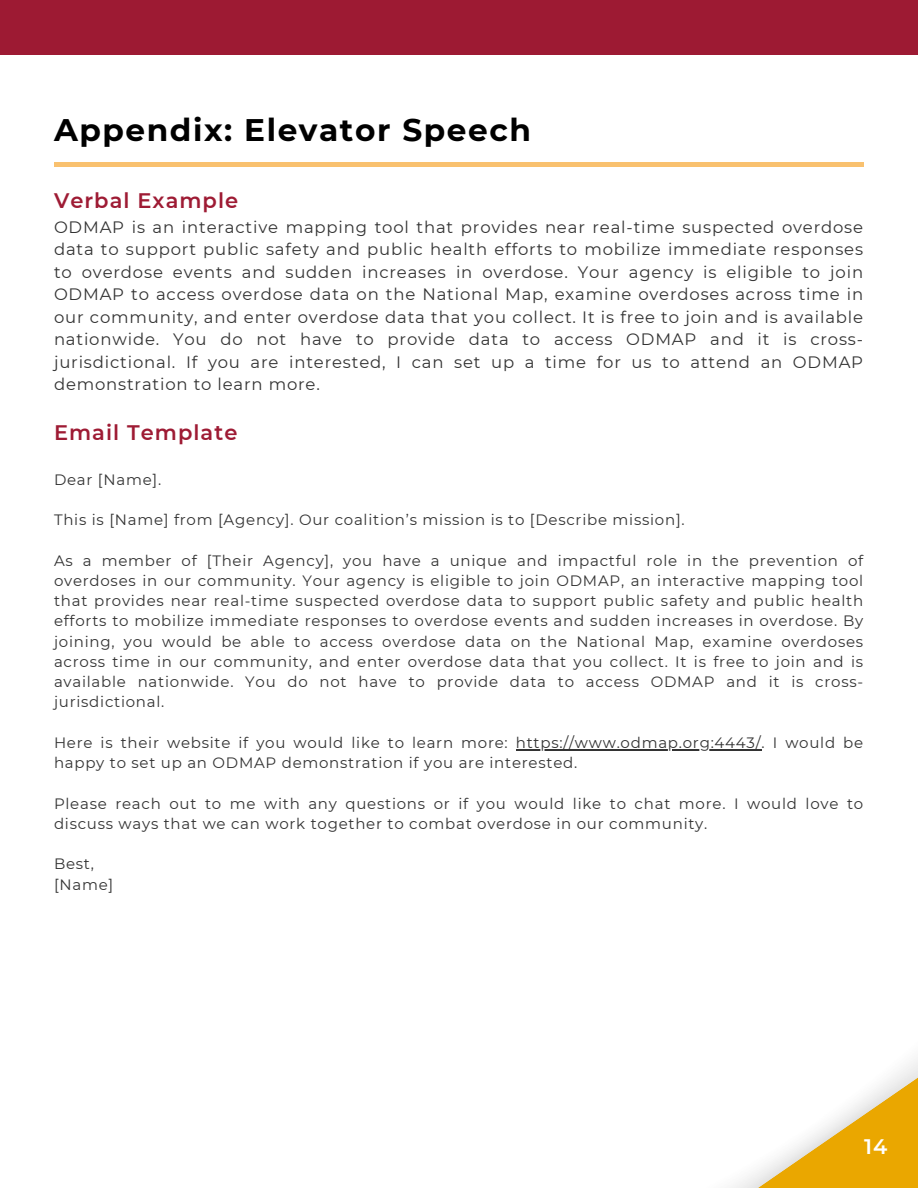
<style>
.page{position:relative;width:918px;height:1188px;background:#fff}
.page>*{position:absolute;margin:0;border:0;box-sizing:border-box;transform-origin:0 0}
.t1{font:700 31.2px "Montserrat";letter-spacing:.05em;color:#000}
.t2{font:600 21px "Montserrat";letter-spacing:.05em;color:#9e1b34}
.t3{font:600 21px "Montserrat";color:#fff}
.t4{font:16.5px/22.5px "Montserrat";letter-spacing:.05em;color:#333;text-align:justify}
.t5{font:15px/20.2px "Montserrat";letter-spacing:.05em;color:#333;text-align:justify}
</style>
<div class="page">
<div style="left:0;top:0;width:918px;height:55px;background:#9d1a33"></div>
<hr style="left:54px;top:162px;width:810px;height:4px;background:#f9c16f">
<hr style="left:516px;top:749px;width:246px;height:1px;background:#333">
<svg style="left:732px;top:1059px;width:186px;height:129px"></svg>
<p class="t1" style="left:54px;top:111px;width:478px">Appendix: Elevator Speech</p>
<p class="t2" style="left:54px;top:188px;width:186px">Verbal Example</p>
<h1 class="t4" style="left:54px;top:215px;width:811px">ODMAP is an interactive mapping tool that provides near real-time suspected overdose data to support public safety and public health efforts to mobilize immediate responses to overdose events and sudden increases in overdose. Your agency is eligible to join ODMAP to access overdose data on the National Map, examine overdoses across time in our community, and enter overdose data that you collect. It is free to join and is available nationwide. You do not have to provide data to access ODMAP and it is cross&shy;jurisdictional. If you are interested, I can set up a time for us to attend an ODMAP demonstration to learn more.</h1>
<p class="t2" style="left:54px;top:419px;width:185px">Email Template</p>
<p class="t5" style="left:54px;top:469px;width:109px">Dear [Name].</p>
<p class="t5" style="left:54px;top:510px;width:632px">This is [Name] from [Agency]. Our coalition’s mission is to [Describe mission].</p>
<h2 class="t5" style="left:54px;top:550px;width:811px">As a member of [Their Agency], you have a unique and impactful role in the prevention of overdoses in our community. Your agency is eligible to join ODMAP, an interactive mapping tool that provides near real-time suspected overdose data to support public safety and public health efforts to mobilize immediate responses to overdose events and sudden increases in overdose. By joining, you would be able to access overdose data on the National Map, examine overdoses across time in our community, and enter overdose data that you collect. It is free to join and is available nationwide. You do not have to provide data to access ODMAP and it is cross&shy;jurisdictional.</h2>
<p class="t5" style="left:54px;top:732px;width:455px">Here is their website if you would like to learn more:</p>
<p class="t5" style="left:54px;top:732px;width:811px;text-indent:462px">https://www.odmap.org:4443/. I would be happy to set up an ODMAP demonstration if you are interested.</p>
<p class="t5" style="left:54px;top:793px;width:811px">Please reach out to me with any questions or if you would like to chat more. I would love to</p>
<p class="t5" style="left:54px;top:813px;width:655px">discuss ways that we can work together to combat overdose in our community.</p>
<p class="t5" style="left:54px;top:854px;width:41px">Best,</p>
<p class="t5" style="left:54px;top:874px;width:61px">[Name]</p>
<p class="t3" style="left:864px;top:1133px;width:25px">14</p>
</div>
